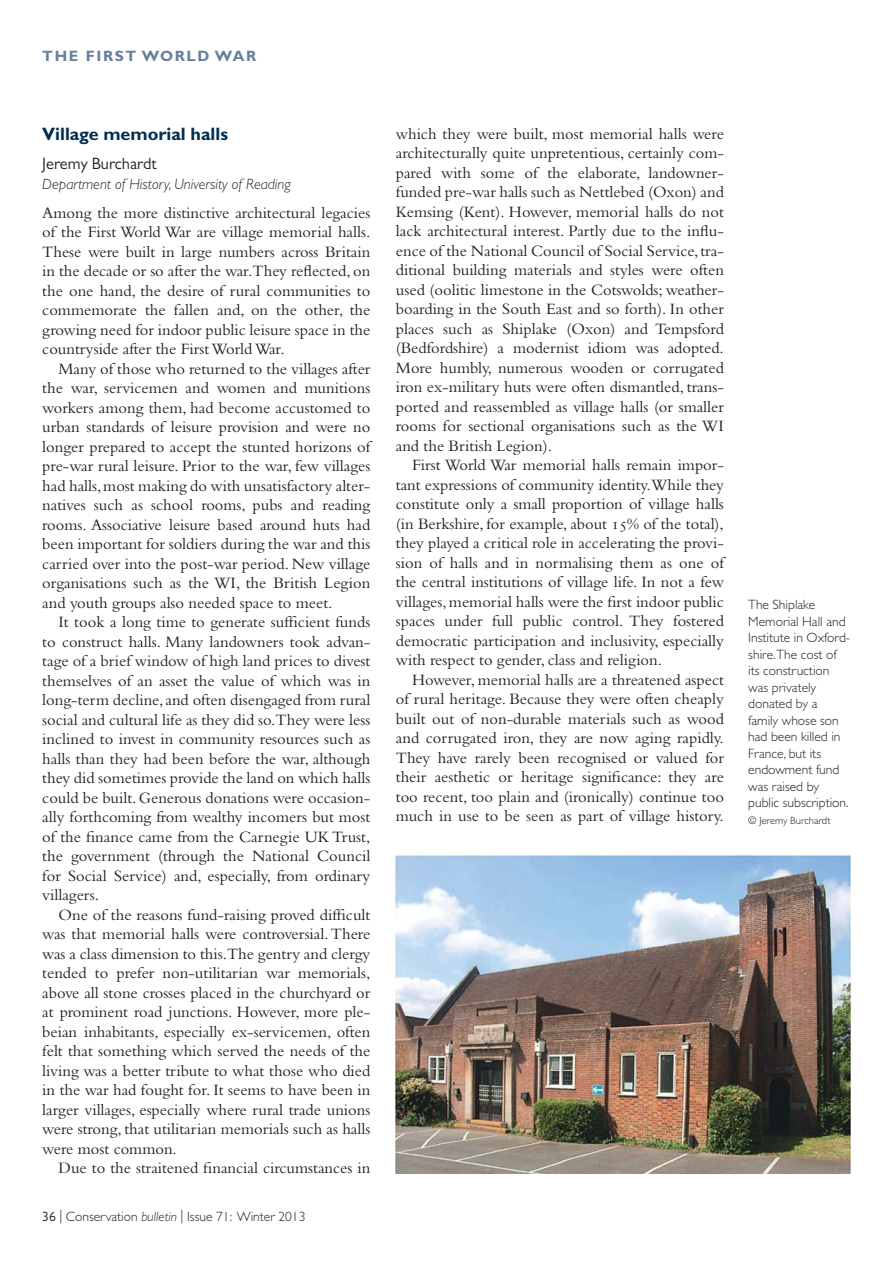
<style>
.page{position:relative;width:893px;height:1263px;background:#fff}
.page>*{position:absolute;margin:0;border:0;box-sizing:border-box;transform-origin:0 0}
.t1{font:700 18px "Gill Sans";color:#002e4f}
.t2{font:16.5px/19.5px "Bembo";color:#231f20;text-align:justify}
.t3{font:16.5px "Gill Sans";color:#231f20}
.t4{font:italic 300 15px "Gill Sans";color:#231f20}
.t5{font:700 15px "Gill Sans";letter-spacing:.11em;color:#677f9d}
.t6{font:300 13.5px/16.5px "Gill Sans";color:#231f20}
.t7{font:300 10.5px "Gill Sans";color:#231f20}
.s1{font-weight:400}
.s2{font-style:italic}
.s3{font-family:"Bembo Expert"}
</style>
<div class="page">
<img style="left:396px;top:855px;width:454px;height:319px">
<p class="t5" style="left:42px;top:51px;width:216px">THE FIRST WORLD WAR</p>
<h4 class="t1" style="left:42px;top:128px;width:187px">Village memorial halls</h4>
<p class="t3" style="left:42px;top:157px;width:116px">Jeremy Burchardt</p>
<p class="t4" style="left:42px;top:178px;width:250px">Department of History, University of Reading</p>
<p class="t2" style="left:42px;top:205px;width:330px">Among the more distinctive architectural legacies of the First World War are village memorial halls.<br>These were built in large numbers across Britain in the decade or so after the war.They reflected, on the one hand, the desire of rural communities to commemorate the fallen and, on the other, the growing need for indoor public leisure space in the countryside after the First World War.</p>
<p class="t2" style="left:42px;top:361px;width:330px;text-indent:16px">Many of those who returned to the villages after the war, servicemen and women and munitions workers among them, had become accustomed to urban standards of leisure provision and were no longer prepared to accept the stunted horizons of pre-war rural leisure. Prior to the war, few villages had halls, most making do with unsatisfactory alter&shy;natives such as school rooms, pubs and reading rooms. Associative leisure based around huts had been important for soldiers during the war and this carried over into the post-war period. New village organisations such as the WI, the British Legion and youth groups also needed space to meet.</p>
<p class="t2" style="left:42px;top:614px;width:330px;text-indent:16px">It took a long time to generate sufficient funds to construct halls. Many landowners took advan&shy;tage of a brief window of high land prices to divest themselves of an asset the value of which was in long-term decline, and often disengaged from rural social and cultural life as they did so.They were less inclined to invest in community resources such as halls than they had been before the war, although they did sometimes provide the land on which halls could be built. Generous donations were occasion&shy;ally forthcoming from wealthy incomers but most of the finance came from the Carnegie UK Trust, the government (through the National Council for Social Service) and, especially, from ordinary villagers.</p>
<p class="t2" style="left:42px;top:907px;width:330px;text-indent:16px">One of the reasons fund-raising proved difficult was that memorial halls were controversial. There was a class dimension to this.The gentry and clergy tended to prefer non-utilitarian war memorials, above all stone crosses placed in the churchyard or at prominent road junctions. However, more ple&shy;beian inhabitants, especially ex-servicemen, often felt that something which served the needs of the living was a better tribute to what those who died in the war had fought for. It seems to have been in larger villages, especially where rural trade unions were strong, that utilitarian memorials such as halls were most common.</p>
<p class="t2" style="left:58px;top:1160px;width:313px">Due to the straitened financial circumstances in</p>
<p class="t6" style="left:42px;top:1210px;width:265px"><span class="s1">36</span> | Conservation <span class="s2">bulletin</span> | Issue 71: Winter 2013</p>
<p class="t2" style="left:396px;top:125px;width:330px">which they were built, most memorial halls were architecturally quite unpretentious, certainly com&shy;pared with some of the elaborate, landowner&shy;funded pre-war halls such as Nettlebed (Oxon) and Kemsing (Kent). However, memorial halls do not lack architectural interest. Partly due to the influ&shy;ence of the National Council of Social Service, tra&shy;ditional building materials and styles were often used (oolitic limestone in the Cotswolds; weather&shy;boarding in the South East and so forth). In other places such as Shiplake (Oxon) and Tempsford (Bedfordshire) a modernist idiom was adopted.<br>More humbly, numerous wooden or corrugated iron ex-military huts were often dismantled, trans&shy;ported and reassembled as village halls (or smaller rooms for sectional organisations such as the WI and the British Legion).</p>
<p class="t2" style="left:396px;top:457px;width:330px;text-indent:16px">First World War memorial halls remain impor&shy;tant expressions of community identity.While they constitute only a small proportion of village halls (in Berkshire, for example, about <span class="s3">15</span>% of the total), they played a critical role in accelerating the provi&shy;sion of halls and in normalising them as one of the central institutions of village life. In not a few villages, memorial halls were the first indoor public spaces under full public control. They fostered democratic participation and inclusivity, especially with respect to gender, class and religion.</p>
<p class="t2" style="left:396px;top:671px;width:330px;text-indent:16px">However, memorial halls are a threatened aspect of rural heritage. Because they were often cheaply built out of non-durable materials such as wood and corrugated iron, they are now aging rapidly.<br>They have rarely been recognised or valued for their aesthetic or heritage significance: they are too recent, too plain and (ironically) continue too much in use to be seen as part of village history.</p>
<p class="t6" style="left:748px;top:598px;width:103px">The Shiplake<br>Memorial Hall and<br>Institute in Oxford&shy;shire.The cost of its construction was privately donated by a family whose son had been killed in<br>France, but its endowment fund was raised by public subscription.</p>
<p class="t7" style="left:748px;top:816px;width:84px">© Jeremy Burchardt</p>
</div>
